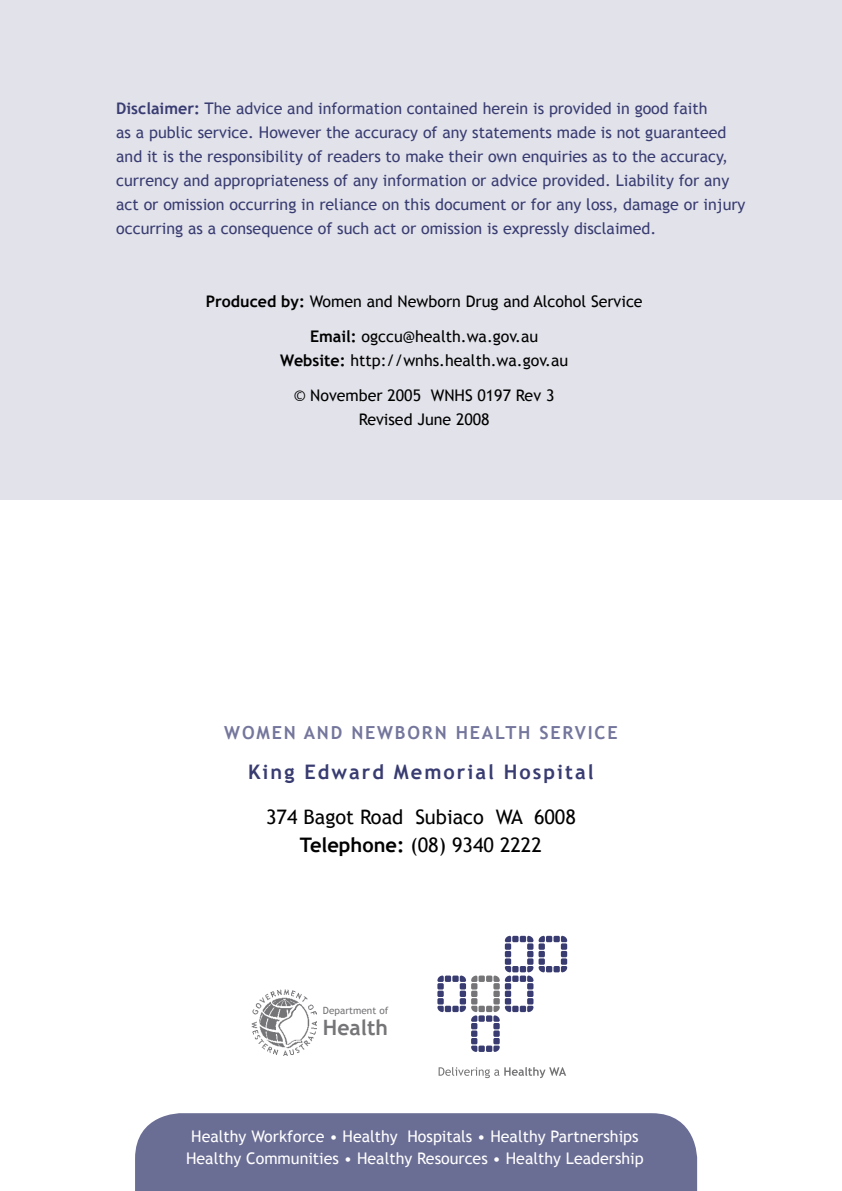
<style>
.page{position:relative;width:842px;height:1191px;background:#fff}
.page>*{position:absolute;margin:0;border:0;box-sizing:border-box;transform-origin:0 0}
.t1{font:700 21.2px "Trebuchet MS";color:#757477}
.t2{font:20px/28px "Trebuchet MS";color:#000;text-align:center}
.t3{font:700 20px "Trebuchet MS";letter-spacing:.1em;color:#393c71}
.t4{font:700 18px "Trebuchet MS";letter-spacing:.1em;color:#74769c}
.t5{font:16px/24px "Trebuchet MS";color:#393c71}
.t6{font:16px/24px "Trebuchet MS";color:#000;text-align:center}
.t7{font:16px/22px "Trebuchet MS";color:#fff;text-align:center}
.t8{font:10px "Trebuchet MS";color:#757477}
.s1{font-weight:700}
</style>
<div class="page">
<div style="left:0;top:0;width:842px;height:499px;background:#e1e2ea"></div>
<div style="left:135px;top:1113px;width:562px;height:78px;background:#6a6d94"></div>
<div style="left:445px;top:1005px;width:6px;height:7px;background:#393c71"></div>
<svg style="left:437px;top:1005px;width:7px;height:7px"></svg>
<div style="left:452px;top:1005px;width:7px;height:7px;background:#393c71"></div>
<div style="left:437px;top:998px;width:7px;height:6px;background:#393c71"></div>
<div style="left:437px;top:990px;width:7px;height:7px;background:#393c71"></div>
<div style="left:460px;top:990px;width:6px;height:7px;background:#393c71"></div>
<div style="left:437px;top:983px;width:7px;height:6px;background:#393c71"></div>
<div style="left:445px;top:975px;width:6px;height:7px;background:#393c71"></div>
<svg style="left:437px;top:975px;width:7px;height:7px"></svg>
<div style="left:452px;top:975px;width:7px;height:7px;background:#393c71"></div>
<div style="left:478px;top:1005px;width:7px;height:7px;background:#757476"></div>
<div style="left:471px;top:990px;width:6px;height:7px;background:#757476"></div>
<div style="left:493px;top:990px;width:7px;height:7px;background:#757476"></div>
<div style="left:478px;top:975px;width:7px;height:7px;background:#757476"></div>
<svg style="left:460px;top:975px;width:17px;height:14px"></svg>
<div style="left:486px;top:975px;width:6px;height:7px;background:#757476"></div>
<div style="left:512px;top:966px;width:7px;height:6px;background:#393c71"></div>
<div style="left:512px;top:935px;width:7px;height:7px;background:#393c71"></div>
<div style="left:512px;top:1005px;width:7px;height:7px;background:#393c71"></div>
<div style="left:520px;top:1005px;width:6px;height:7px;background:#393c71"></div>
<svg style="left:527px;top:998px;width:7px;height:14px"></svg>
<div style="left:505px;top:990px;width:6px;height:7px;background:#393c71"></div>
<div style="left:527px;top:990px;width:6px;height:7px;background:#393c71"></div>
<div style="left:512px;top:975px;width:7px;height:7px;background:#393c71"></div>
<svg style="left:493px;top:935px;width:18px;height:54px"></svg>
<div style="left:478px;top:1045px;width:7px;height:7px;background:#393c71"></div>
<div style="left:486px;top:1045px;width:6px;height:7px;background:#393c71"></div>
<svg style="left:493px;top:1045px;width:7px;height:7px"></svg>
<div style="left:493px;top:1038px;width:7px;height:6px;background:#393c71"></div>
<div style="left:493px;top:1030px;width:7px;height:6px;background:#393c71"></div>
<div style="left:493px;top:1023px;width:7px;height:6px;background:#393c71"></div>
<div style="left:478px;top:1015px;width:7px;height:6px;background:#393c71"></div>
<svg style="left:460px;top:998px;width:17px;height:54px"></svg>
<svg style="left:486px;top:998px;width:25px;height:23px"></svg>
<div style="left:553px;top:966px;width:7px;height:6px;background:#393c71"></div>
<svg style="left:520px;top:935px;width:32px;height:54px"></svg>
<div style="left:553px;top:935px;width:7px;height:7px;background:#393c71"></div>
<svg style="left:561px;top:935px;width:6px;height:37px"></svg>
<svg style="left:439px;top:1067px;width:127px;height:11px"></svg>
<img style="left:252px;top:989px;width:64px;height:66px">
<p class="t5" style="left:116px;top:96px;width:631px"><span class="s1">Disclaimer:</span> The advice and information contained herein is provided in good faith<br>as a public service. However the accuracy of any statements made is not guaranteed and it is the responsibility of readers to make their own enquiries as to the accuracy, currency and appropriateness of any information or advice provided. Liability for any act or omission occurring in reliance on this document or for any loss, damage or injury occurring as a consequence of such act or omission is expressly disclaimed.</p>
<p class="t6" style="left:206px;top:289px;width:438px"><span class="s1">Produced by:</span> Women and Newborn Drug and Alcohol Service</p>
<p class="t6" style="left:280px;top:324px;width:290px"><span class="s1">Email:</span> ogccu@health.wa.gov.au<br><span class="s1">Website:</span> http://wnhs.health.wa.gov.au</p>
<p class="t6" style="left:294px;top:384px;width:262px">© November 2005 WNHS 0197 Rev 3<br>Revised June 2008</p>
<p class="t4" style="left:224px;top:721px;width:32px">Women</p>
<p class="t4" style="left:304px;top:721px;width:14px">and</p>
<p class="t4" style="left:351px;top:721px;width:28px">Newborn</p>
<p class="t4" style="left:456px;top:721px;width:14px">Hea</p>
<p class="t4" style="left:495px;top:721px;width:122px">lth Service</p>
<p class="t3" style="left:248px;top:759px;width:347px">King Edward Memorial Hospital</p>
<p class="t2" style="left:266px;top:803px;width:311px">374 Bagot Road Subiaco WA 6008<br><span class="s1">Telephone:</span> (08) 9340 2222</p>
<p class="t8" style="left:323px;top:1004px;width:67px">Department of</p>
<h1 class="t1" style="left:323px;top:1014px;width:66px">Health</h1>
<p class="t7" style="left:186px;top:1125px;width:459px">Healthy Workforce • Healthy Hospitals • Healthy Partnerships<br>Healthy Communities • Healthy Resources • Healthy Leadership</p>
</div>
